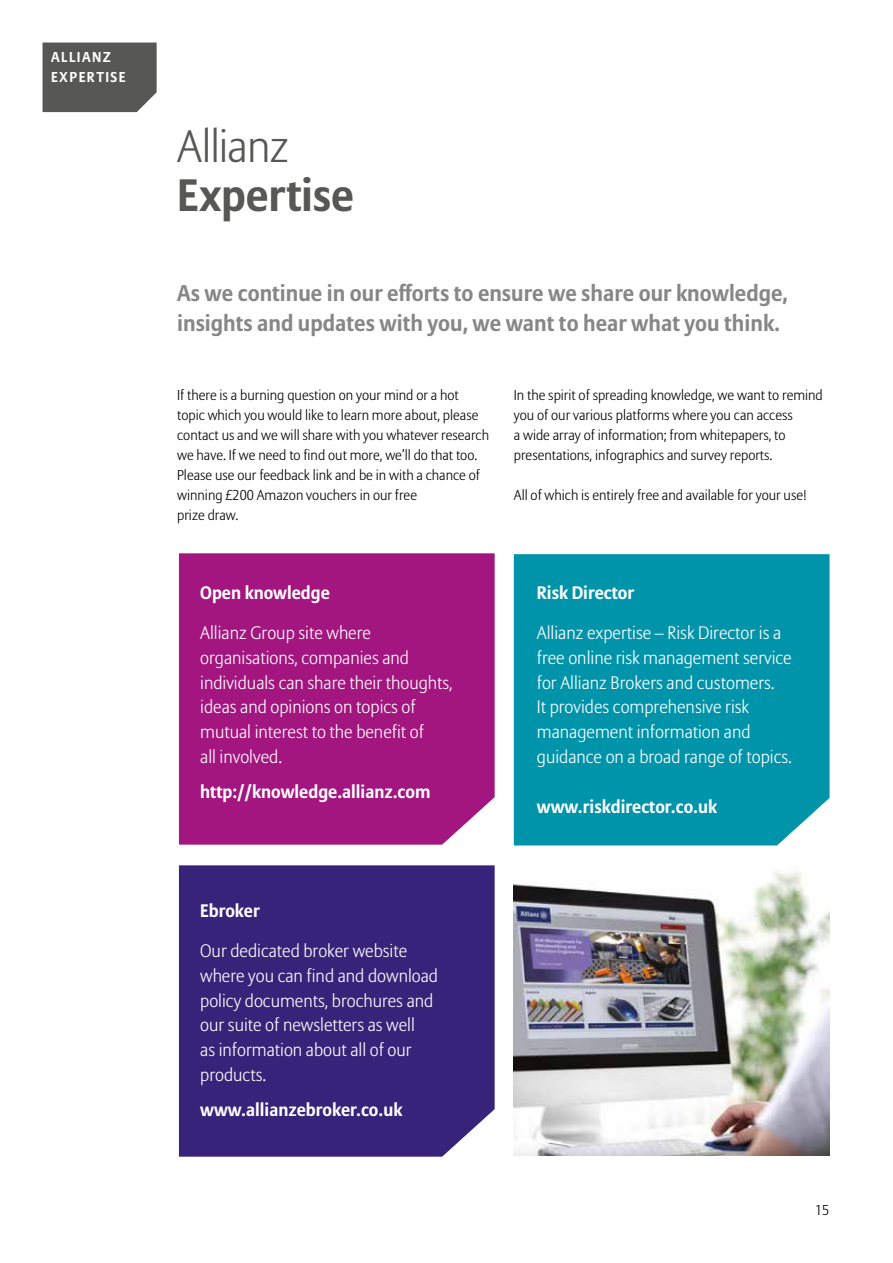
<style>
.page{position:relative;width:893px;height:1263px;background:#fff}
.page>*{position:absolute;margin:0;border:0;box-sizing:border-box;transform-origin:0 0}
.t1{font:700 45px "Allianz Sans";letter-spacing:-.005em;color:#575756}
.t2{font:300 45px "Allianz Sans";letter-spacing:-.02em;color:#575756}
.t3{font:700 22.5px/29.8px "Allianz Sans";color:#878787}
.t4{font:300 18px/24.9px "Allianz Sans";color:#fff}
.t5{font:700 18px "Allianz Sans";color:#fff}
.t6{font:300 14.25px/20px "Allianz Sans";color:#000}
.t7{font:700 14.25px/20px "Allianz Sans";letter-spacing:.1em;color:#fff}
</style>
<div class="page">
<div style="left:43px;top:43px;width:114px;height:69px;background:#575756"></div>
<div style="left:514px;top:554px;width:315px;height:291px;background:#0094aa"></div>
<div style="left:179px;top:553px;width:316px;height:292px;background:#a4167f"></div>
<div style="left:179px;top:865px;width:316px;height:292px;background:#37247a"></div>
<img style="left:514px;top:871px;width:315px;height:285px">
<p class="t7" style="left:51px;top:48px;width:76px">ALLIANZ<br>EXPERTISE</p>
<h1 class="t2" style="left:177px;top:119px;width:113px">Allianz</h1>
<h1 class="t1" style="left:177px;top:167px;width:178px">Expertise</h1>
<h2 class="t3" style="left:177px;top:279px;width:612px">As we continue in our efforts to ensure we share our knowledge, insights and updates with you, we want to hear what you think.</h2>
<p class="t6" style="left:177px;top:386px;width:313px">If there is a burning question on your mind or a hot topic which you would like to learn more about, please contact us and we will share with you whatever research we have. If we need to find out more, we’ll do that too.<br>Please use our feedback link and be in with a chance of winning £200 Amazon vouchers in our free<br>prize draw.</p>
<p class="t5" style="left:200px;top:581px;width:131px">Open knowledge</p>
<p class="t4" style="left:200px;top:621px;width:254px">Allianz Group site where organisations, companies and individuals can share their thoughts, ideas and opinions on topics of mutual interest to the benefit of<br>all involved.</p>
<p class="t5" style="left:200px;top:780px;width:232px">http://knowledge.allianz.com</p>
<p class="t6" style="left:514px;top:386px;width:311px">In the spirit of spreading knowledge, we want to remind you of our various platforms where you can access<br>a wide array of information; from whitepapers, to presentations, infographics and survey reports.</p>
<p class="t6" style="left:514px;top:485px;width:294px">All of which is entirely free and available for your use!</p>
<p class="t5" style="left:537px;top:581px;width:99px">Risk Director</p>
<p class="t4" style="left:537px;top:621px;width:256px">Allianz expertise – Risk Director is a free online risk management service for Allianz Brokers and customers.<br>It provides comprehensive risk management information and guidance on a broad range of topics.</p>
<p class="t5" style="left:537px;top:795px;width:182px">www.riskdirector.co.uk</p>
<p class="t5" style="left:200px;top:899px;width:61px">Ebroker</p>
<p class="t4" style="left:200px;top:939px;width:239px">Our dedicated broker website where you can find and download policy documents, brochures and our suite of newsletters as well<br>as information about all of our products.</p>
<p class="t5" style="left:200px;top:1098px;width:204px">www.allianzebroker.co.uk</p>
<p class="t6" style="left:815px;top:1201px;width:16px">15</p>
</div>
